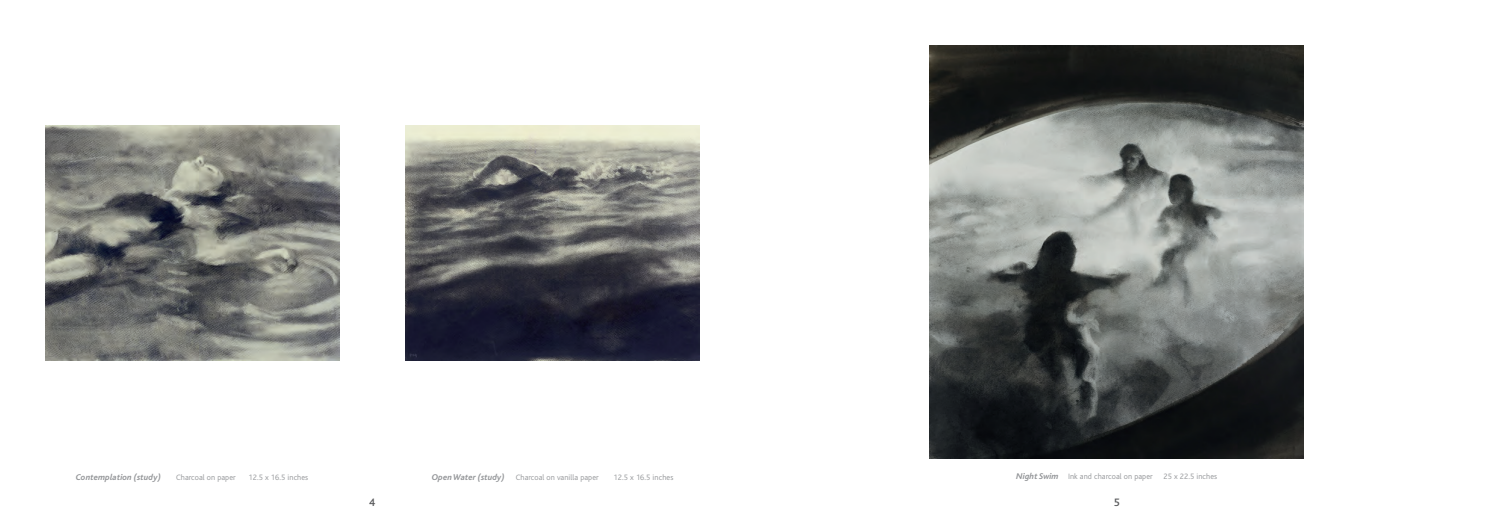
<style>
.page{position:relative;width:1489px;height:525px;background:#fff}
.page>*{position:absolute;margin:0;border:0;box-sizing:border-box;transform-origin:0 0}
.t1{font:500 11.25px "Bliss";color:#57585a}
.t2{font:italic 700 8.75px "Bliss";letter-spacing:.01em;color:#939598}
.t3{font:300 8.12px "Bliss";letter-spacing:.01em;color:#939598}
.s1{font-weight:700;font-style:italic;font-size:8.75px}
</style>
<div class="page">
<img style="left:929px;top:45px;width:374px;height:413px">
<img style="left:45px;top:125px;width:294px;height:236px">
<img style="left:405px;top:125px;width:294px;height:236px">
<p class="t2" style="left:76px;top:472px;width:87px">Contemplation (study)</p>
<p class="t3" style="left:176px;top:473px;width:61px">Charcoal on paper</p>
<p class="t3" style="left:248px;top:473px;width:61px">12.5 x 16.5 inches</p>
<p class="t2" style="left:431px;top:472px;width:75px">Open Water (study)</p>
<p class="t3" style="left:515px;top:473px;width:84px">Charcoal on vanilla paper</p>
<p class="t3" style="left:613px;top:473px;width:61px">12.5 x 16.5 inches</p>
<p class="t3" style="left:1016px;top:471px;width:138px"><span class="s1">Night Swim</span> Ink and charcoal on paper</p>
<p class="t3" style="left:1163px;top:471px;width:55px">25 x 22.5 inches</p>
<h1 class="t1" style="left:369px;top:496px;width:7px">4</h1>
<h1 class="t1" style="left:1113px;top:496px;width:7px">5</h1>
</div>
